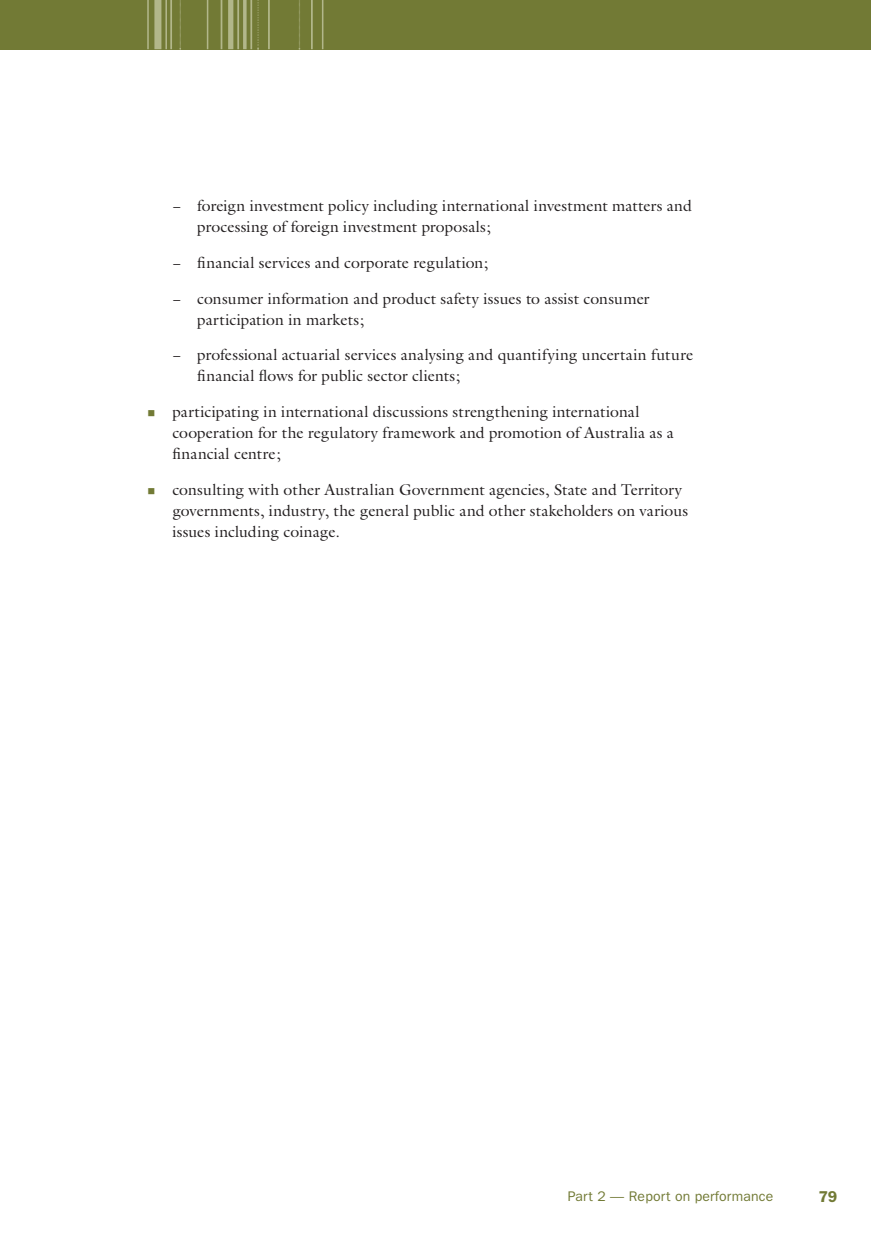
<style>
.page{position:relative;width:871px;height:1236px;background:#fff}
.page>*{position:absolute;margin:0;border:0;box-sizing:border-box;transform-origin:0 0}
.t1{font:15.75px/21px "Galliard";letter-spacing:.005em;color:#231f20}
.t2{font:600 15.75px "Franklin Gothic";color:#727a35}
.t3{font:14px "Franklin Gothic";letter-spacing:.01em;color:#727a35}
</style>
<div class="page">
<div style="left:0;top:0;width:870px;height:49px;background:#727a35"></div>
<hr style="left:322px;top:0;width:1px;height:49px;background:#b2b78a">
<hr style="left:311px;top:0;width:1px;height:49px;background:#b2b78a">
<svg style="left:299px;top:0;width:1px;height:50px"></svg>
<hr style="left:268px;top:0;width:1px;height:49px;background:#b2b78a">
<svg style="left:257px;top:0;width:2px;height:50px"></svg>
<hr style="left:251px;top:0;width:1px;height:49px;background:#b2b78a">
<hr style="left:244px;top:0;width:2px;height:49px;background:#b2b78a">
<hr style="left:237px;top:0;width:1px;height:49px;background:#b2b78a">
<hr style="left:229px;top:0;width:3px;height:49px;background:#b2b78a">
<hr style="left:221px;top:0;width:1px;height:49px;background:#b2b78a">
<hr style="left:207px;top:0;width:1px;height:49px;background:#b2b78a">
<svg style="left:180px;top:0;width:1px;height:50px"></svg>
<hr style="left:171px;top:0;width:1px;height:49px;background:#b2b78a">
<hr style="left:166px;top:0;width:1px;height:49px;background:#b2b78a">
<hr style="left:156px;top:0;width:4px;height:49px;background:#b2b78a">
<hr style="left:148px;top:0;width:1px;height:49px;background:#b2b78a">
<p class="t1" style="left:197px;top:196px;width:496px;text-indent:-25px">− foreign investment policy including international investment matters and processing of foreign investment proposals;</p>
<p class="t1" style="left:172px;top:253px;width:317px">− financial services and corporate regulation;</p>
<p class="t1" style="left:197px;top:289px;width:453px;text-indent:-25px">− consumer information and product safety issues to assist consumer participation in markets;</p>
<p class="t1" style="left:197px;top:346px;width:497px;text-indent:-25px">− professional actuarial services analysing and quantifying uncertain future financial flows for public sector clients;</p>
<p class="t1" style="left:172px;top:403px;width:502px">participating in international discussions strengthening international cooperation for the regulatory framework and promotion of Australia as a financial centre;</p>
<p class="t1" style="left:172px;top:481px;width:517px">consulting with other Australian Government agencies, State and Territory governments, industry, the general public and other stakeholders on various issues including coinage.</p>
<p class="t3" style="left:567px;top:1191px;width:207px">Part 2 — Report on performance</p>
<p class="t2" style="left:818px;top:1190px;width:20px">79</p>
</div>
